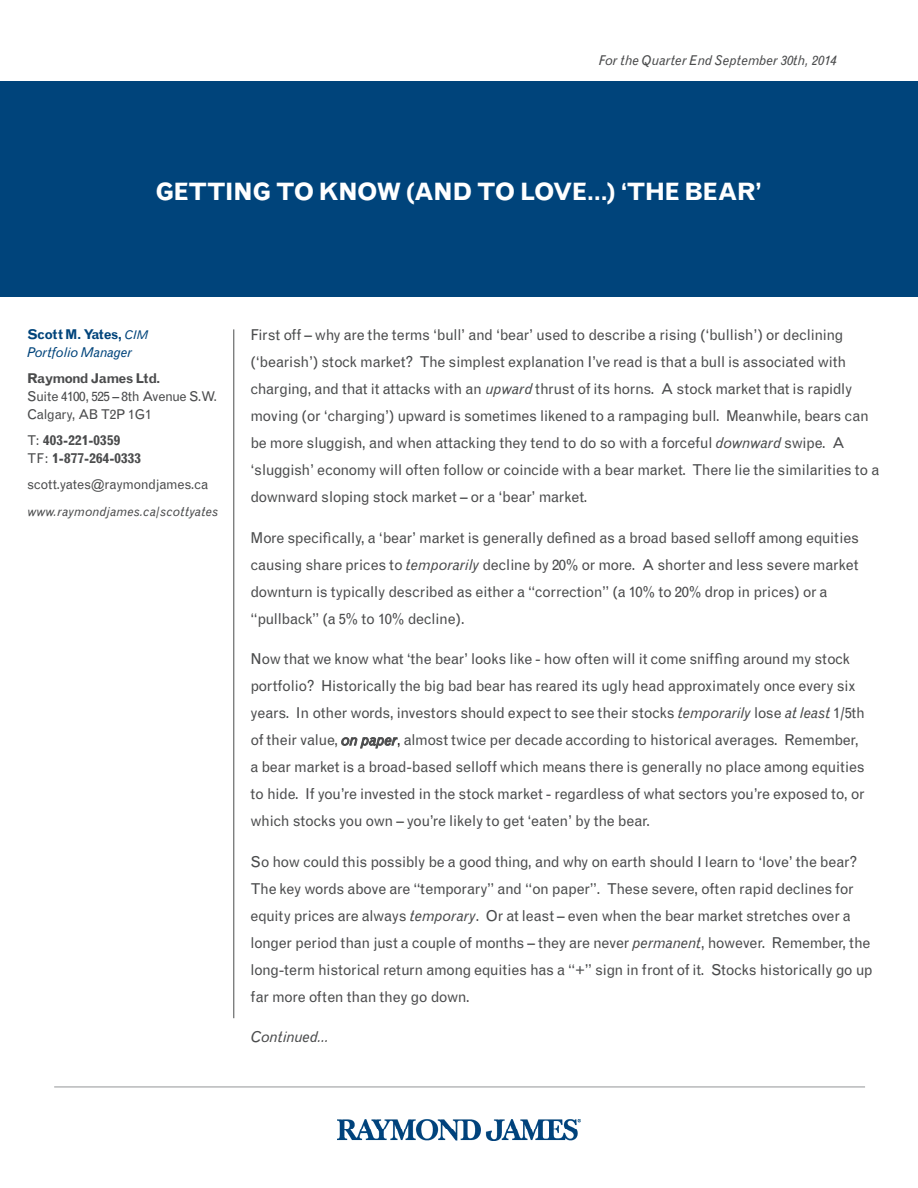
<style>
.page{position:relative;width:918px;height:1188px;background:#fff}
.page>*{position:absolute;margin:0;border:0;box-sizing:border-box;transform-origin:0 0}
.t1{font:700 24px "Grotesque MTRJ Corrected";letter-spacing:-.05em;color:#fff}
.Body_Copy{font:15px/27px "Grotesque MTRJ Corrected";letter-spacing:-.02em;color:#4b4c4d}
.Body_Copy-2{font:italic 15px "Grotesque MTRJ Corrected";letter-spacing:-.025em;color:#4b4c4d}
.Body_Text{font:13.5px/18px "Grotesque MTRJ Corrected";letter-spacing:-.02em;color:#4b4c4d}
.t2{font:italic 13.5px "Grotesque MTRJ Corrected";letter-spacing:-.015em;color:#4b4c4d}
.Body_Text-2{font:italic 13.5px/18px "Grotesque MTRJ Corrected";letter-spacing:-.005em;color:#00447b}
.Body_Text-3{font:700 13.5px/18px "Grotesque MTRJ Corrected";letter-spacing:.015em;color:#4b4c4d}
.Body_Text-4{font:italic 12.75px "Grotesque MTRJ Corrected";letter-spacing:.01em;color:#4b4c4d}
.s1{font-weight:700;font-style:normal}
.s2{font-size:12px}
.s3{font-weight:700}
.s4{font-weight:400}
.s5{font-style:italic}
.s6{color:#231f20}
</style>
<div class="page">
<div style="left:0;top:81px;width:918px;height:216px;background:#00447b"></div>
<svg style="left:341px;top:737px;width:57px;height:12px"></svg>
<hr style="left:234px;top:329px;width:1px;height:689px;background:#4b4c4d">
<img style="left:338px;top:1119px;width:242px;height:21px">
<hr style="left:54px;top:1087px;width:811px;height:1px;background:#939598">
<p class="t2" style="left:599px;top:52px;width:240px">For the Quarter End September 30th, 2014</p>
<p class="t1" style="left:155px;top:178px;width:609px">GETTING TO KNOW (AND TO LOVE…) ‘THE BEAR’</p>
<p class="Body_Text-2" style="left:27px;top:326px;width:123px"><span class="s1">Scott M. Yates,</span> <span class="s2">CIM<br></span>Portfolio Manager</p>
<p class="Body_Text" style="left:27px;top:370px;width:192px"><span class="s3">Raymond James Ltd.<br></span>Suite 4100, 525 – 8th Avenue S.W.<br>Calgary, AB T2P 1G1</p>
<p class="Body_Text-3" style="left:27px;top:432px;width:116px"><span class="s4">T:</span> 403-221-0359<br><span class="s4">TF:</span> 1-877-264-0333</p>
<p class="Body_Text" style="left:27px;top:476px;width:183px">scott.yates@raymondjames.ca</p>
<p class="Body_Text-4" style="left:27px;top:504px;width:193px">www.raymondjames.ca/scottyates</p>
<p class="Body_Copy" style="left:250px;top:322px;width:630px">First off – why are the terms ‘bull’ and ‘bear’ used to describe a rising (‘bullish’) or declining (‘bearish’) stock market? The simplest explanation I’ve read is that a bull is associated with charging, and that it attacks with an <span class="s5">upward</span> thrust of its horns. A stock market that is rapidly moving (or ‘charging’) upward is sometimes likened to a rampaging bull. Meanwhile, bears can be more sluggish, and when attacking they tend to do so with a forceful <span class="s5">downward</span> swipe. A ‘sluggish’ economy will often follow or coincide with a bear market. There lie the similarities to a downward sloping stock market – or a ‘bear’ market.</p>
<p class="Body_Copy" style="left:250px;top:524px;width:610px">More specifically, a ‘bear’ market is generally defined as a broad based selloff among equities causing share prices to <span class="s5">temporarily</span> decline by 20% or more. A shorter and less severe market downturn is typically described as either a “correction” (a 10% to 20% drop in prices) or a “pullback” (a 5% to 10% decline).</p>
<p class="Body_Copy" style="left:250px;top:646px;width:616px">Now that we know what ‘the bear’ looks like - how often will it come sniffing around my stock portfolio? Historically the big bad bear has reared its ugly head approximately once every six years. In other words, investors should expect to see their stocks <span class="s5">temporarily</span> lose <span class="s5">at least</span> 1/5th of their value, <span class="s5">on paper</span><span class="s6">,</span> almost twice per decade according to historical averages. Remember, a bear market is a broad-based selloff which means there is generally no place among equities to hide. If you’re invested in the stock market - regardless of what sectors you’re exposed to, or which stocks you own – you’re likely to get ‘eaten’ by the bear.</p>
<p class="Body_Copy" style="left:250px;top:848px;width:624px">So how could this possibly be a good thing, and why on earth should I learn to ‘love’ the bear?<br>The key words above are “temporary” and “on paper”. These severe, often rapid declines for equity prices are always <span class="s5">temporary</span>. Or at least – even when the bear market stretches over a longer period than just a couple of months – they are never <span class="s5">permanent</span>, however. Remember, the long-term historical return among equities has a “+” sign in front of it. Stocks historically go up far more often than they go down.</p>
<p class="Body_Copy-2" style="left:250px;top:1028px;width:80px">Continued...</p>
</div>
